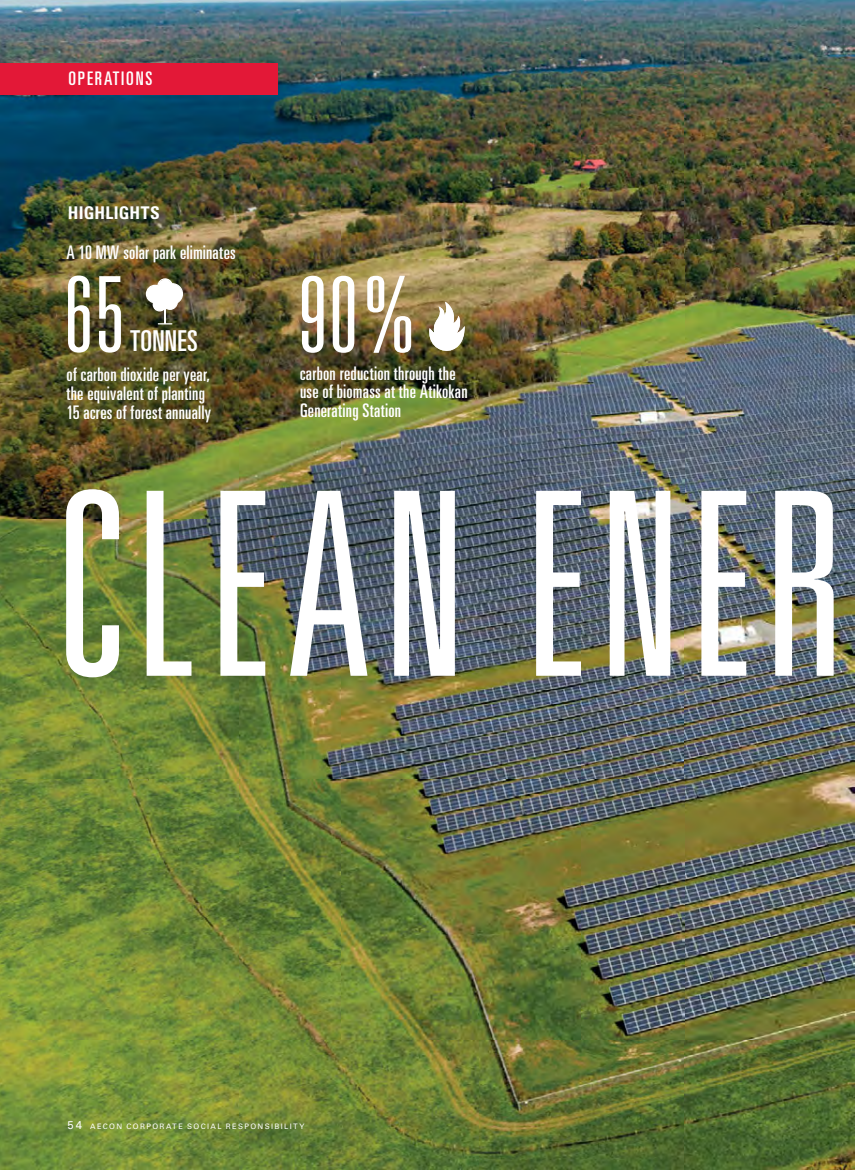
<style>
.page{position:relative;width:855px;height:1170px;background:#fff}
.page>*{position:absolute;margin:0;border:0;box-sizing:border-box;transform-origin:0 0}
.t1{font:300 ultra-condensed 256.25px "Univers";letter-spacing:.03em;color:#fff}
.t2{font:300 ultra-condensed 105px "Univers";color:#fff}
.t3{font:ultra-condensed 28.75px "Univers";letter-spacing:.005em;color:#fff}
.t4{font:ultra-condensed 18.75px/18.8px "Univers";letter-spacing:.01em;color:#fff}
.t5{font:ultra-condensed 18.75px "Univers";letter-spacing:.1em;color:#fff}
.t6{font:700 condensed 17.5px "Univers";letter-spacing:.01em;color:#fff}
.t7{font:7.5px "Univers";letter-spacing:.18em;color:#fff}
.s1{font-size:11.25px}
</style>
<div class="page">
<img style="left:0;top:0;width:855px;height:1170px">
<div style="left:0;top:63px;width:278px;height:31px;background:#e31837"></div>
<svg style="left:429px;top:302px;width:36px;height:53px"></svg>
<svg style="left:144px;top:278px;width:39px;height:46px"></svg>
<p class="t5" style="left:68px;top:68px;width:86px">OPERATIONS</p>
<p class="t6" style="left:68px;top:203px;width:94px">HIGHLIGHTS</p>
<p class="t4" style="left:66px;top:243px;width:171px">A 10 MW solar park eliminates</p>
<h2 class="t2" style="left:64px;top:260px;width:61px">65</h2>
<h3 class="t3" style="left:130px;top:325px;width:69px">TONNES</h3>
<h2 class="t2" style="left:298px;top:260px;width:118px">90%</h2>
<p class="t4" style="left:66px;top:365px;width:146px">of carbon dioxide per year, the equivalent of planting<br>15 acres of forest annually</p>
<p class="t4" style="left:300px;top:364px;width:169px">carbon reduction through the use of biomass at the Atikokan<br>Generating Station</p>
<h1 class="t1" style="left:53px;top:452px;width:796px">CLEAN ENER</h1>
<p class="t7" style="left:68px;top:1122px;width:238px"><span class="s1">54</span> AECON CORPORATE SOCIAL RESPONSIBILITY</p>
</div>
